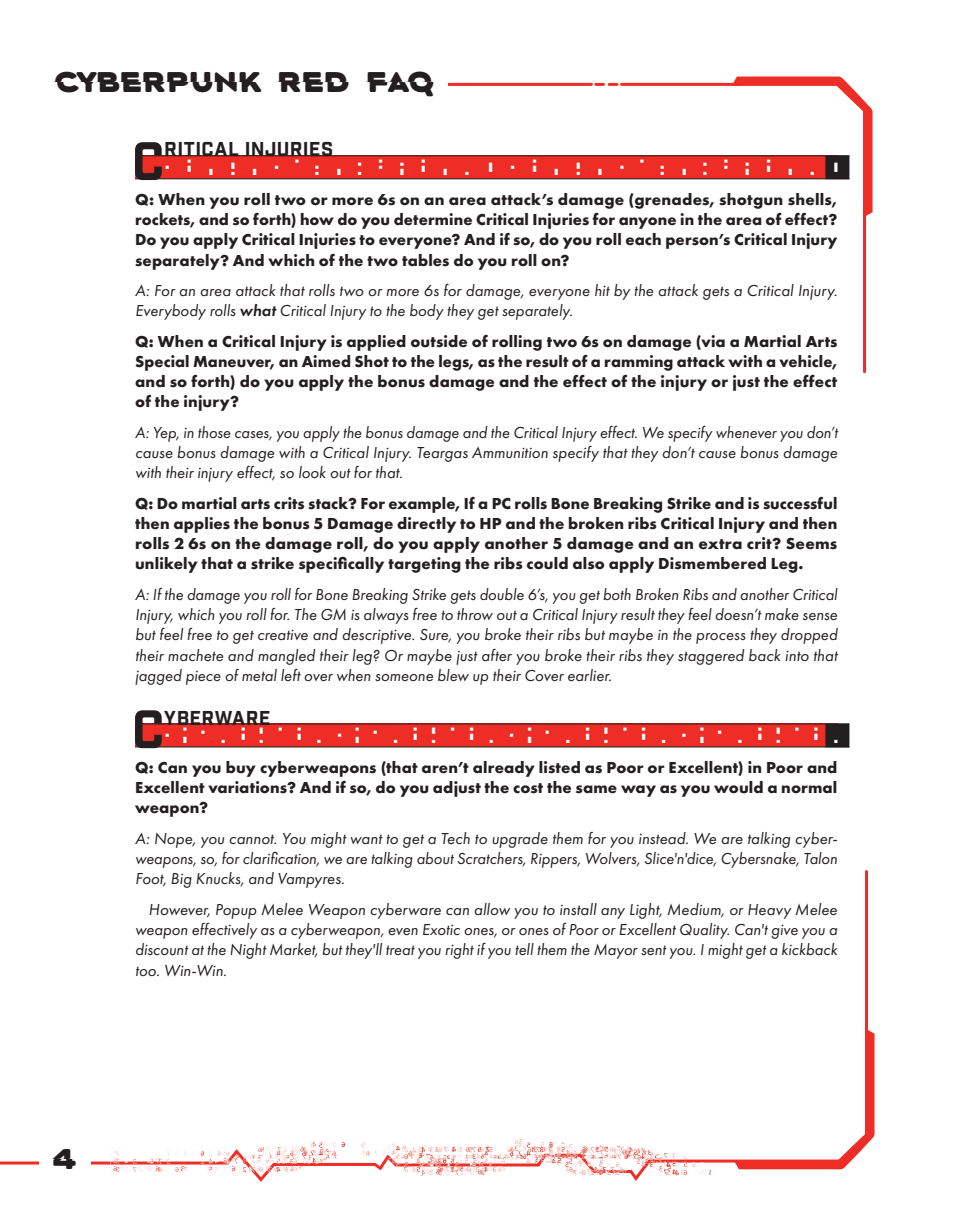
<style>
.page{position:relative;width:959px;height:1229px;background:#fff}
.page>*{position:absolute;margin:0;border:0;box-sizing:border-box;transform-origin:0 0}
.Section_Header__H1{font:52.05px "Industry Inc Base";color:#231f20}
.t1{font:28.5px "Bisect";letter-spacing:-.015em;color:#231f20}
.Braille_under_H1{font:19.5px "Dotsies";letter-spacing:.81em;color:#fff}
.Braille_under_H1-2{font:19.5px "Dotsies";letter-spacing:.965em;color:#fff}
.Section_Header__H1-2{font:19.5px "Industry Inc Base";letter-spacing:.02em;color:#231f20}
.t2{font:italic 16.5px/20.2px "Futura PT";letter-spacing:.005em;color:#231f20;text-align:justify}
.t3{font:700 16.5px/20.2px "Futura PT";letter-spacing:.01em;color:#231f20;text-align:justify}
.s1{font-weight:600}
</style>
<div class="page">
<svg style="left:609px;top:83px;width:8px;height:3px"></svg>
<hr style="left:334px;top:83px;width:257px;height:3px;background:#ee2d26">
<svg style="left:595px;top:83px;width:8px;height:3px"></svg>
<svg style="left:618px;top:82px;width:248px;height:292px"></svg>
<svg style="left:729px;top:76px;width:144px;height:144px"></svg>
<img style="left:111px;top:1139px;width:599px;height:43px">
<svg style="left:731px;top:1026px;width:144px;height:144px"></svg>
<div style="left:40px;top:71px;width:408px;height:20px;background:#fff"></div>
<div style="left:135px;top:156px;width:702px;height:23px;background:#ee2d26"></div>
<div style="left:825px;top:155px;width:24px;height:24px;background:#231f20"></div>
<hr style="left:135px;top:155px;width:714px;height:1px;background:#231f20">
<hr style="left:135px;top:178px;width:714px;height:1px;background:#231f20">
<div style="left:135px;top:724px;width:702px;height:23px;background:#ee2d26"></div>
<div style="left:825px;top:723px;width:24px;height:24px;background:#231f20"></div>
<hr style="left:135px;top:723px;width:714px;height:1px;background:#231f20">
<hr style="left:135px;top:746px;width:714px;height:1px;background:#231f20">
<h2 class="t1" style="left:54px;top:67px;width:381px">CYBERPUNK RED FAQ</h2>
<p class="Section_Header__H1" style="left:132px;top:130px;width:34px">C</p>
<p class="Section_Header__H1-2" style="left:164px;top:138px;width:170px">RITICAL INJURIES</p>
<p class="Braille_under_H1-2" style="left:166px;top:155px;width:673px">criticalinjuriescriticalinjuries</p>
<p class="t3" style="left:135px;top:189px;width:704px">Q: When you roll two or more 6s on an area attack’s damage (grenades, shotgun shells, rockets, and so forth) how do you determine Critical Injuries for anyone in the area of effect?<br>Do you apply Critical Injuries to everyone? And if so, do you roll each person’s Critical Injury separately? And which of the two tables do you roll on?</p>
<p class="t2" style="left:135px;top:280px;width:704px">A: For an area attack that rolls two or more 6s for damage, everyone hit by the attack gets a Critical Injury.<br>Everybody rolls <span class="s1">what</span> Critical Injury to the body they get separately.</p>
<p class="t3" style="left:135px;top:330px;width:704px">Q: When a Critical Injury is applied outside of rolling two 6s on damage (via a Martial Arts Special Maneuver, an Aimed Shot to the legs, as the result of a ramming attack with a vehicle, and so forth) do you apply the bonus damage and the effect of the injury or just the effect of the injury?</p>
<p class="t2" style="left:135px;top:422px;width:704px">A: Yep, in those cases, you apply the bonus damage and the Critical Injury effect. We specify whenever you don’t cause bonus damage with a Critical Injury. Teargas Ammunition specify that they don’t cause bonus damage with their injury effect, so look out for that.</p>
<p class="t3" style="left:135px;top:492px;width:704px">Q: Do martial arts crits stack? For example, If a PC rolls Bone Breaking Strike and is successful then applies the bonus 5 Damage directly to HP and the broken ribs Critical Injury and then rolls 2 6s on the damage roll, do you apply another 5 damage and an extra crit? Seems unlikely that a strike specifically targeting the ribs could also apply Dismembered Leg.</p>
<p class="t2" style="left:135px;top:584px;width:703px">A: If the damage you roll for Bone Breaking Strike gets double 6’s, you get both Broken Ribs and another Critical Injury, which you roll for. The GM is always free to throw out a Critical Injury result they feel doesn’t make sense but feel free to get creative and descriptive. Sure, you broke their ribs but maybe in the process they dropped their machete and mangled their leg? Or maybe just after you broke their ribs they staggered back into that jagged piece of metal left over when someone blew up their Cover earlier.</p>
<p class="Section_Header__H1" style="left:132px;top:698px;width:34px">C</p>
<p class="Section_Header__H1-2" style="left:164px;top:706px;width:108px">YBERWARE</p>
<p class="Braille_under_H1" style="left:166px;top:723px;width:673px">cyberwarecyberwarecyberwarecyberware</p>
<p class="t3" style="left:135px;top:757px;width:704px">Q: Can you buy cyberweapons (that aren’t already listed as Poor or Excellent) in Poor and Excellent variations? And if so, do you adjust the cost the same way as you would a normal weapon?</p>
<p class="t2" style="left:135px;top:828px;width:704px">A: Nope, you cannot. You might want to get a Tech to upgrade them for you instead. We are talking cyber&shy;weapons, so, for clarification, we are talking about Scratchers, Rippers, Wolvers, Slice'n'dice, Cybersnake, Talon Foot, Big Knucks, and Vampyres.</p>
<p class="t2" style="left:135px;top:899px;width:704px;text-indent:14px">However, Popup Melee Weapon cyberware can allow you to install any Light, Medium, or Heavy Melee weapon effectively as a cyberweapon, even Exotic ones, or ones of Poor or Excellent Quality. Can't give you a discount at the Night Market, but they'll treat you right if you tell them the Mayor sent you. I might get a kickback too. Win-Win.</p>
<h2 class="t1" style="left:52px;top:1143px;width:26px">4</h2>
</div>
